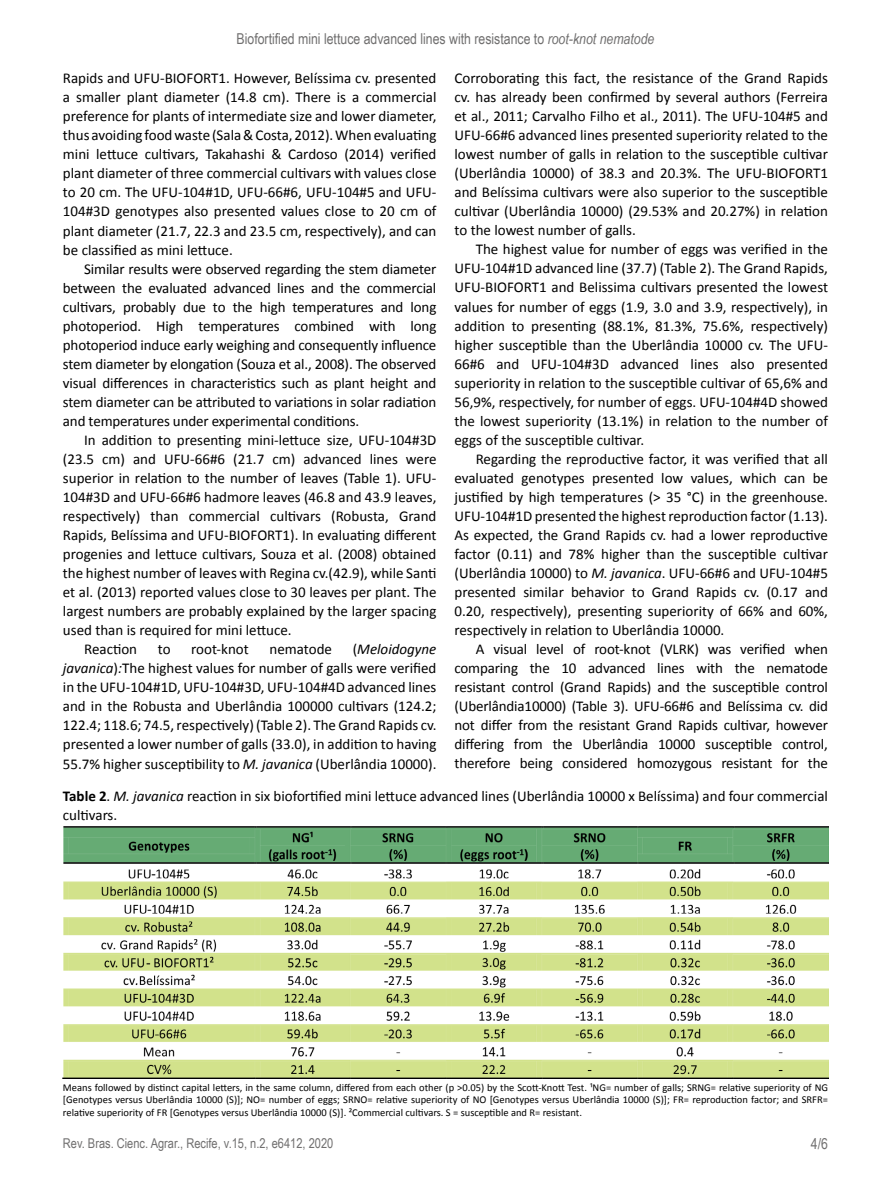
<style>
.page{position:relative;width:891px;height:1188px;background:#fff}
.page>*{position:absolute;margin:0;border:0;box-sizing:border-box;transform-origin:0 0}
.t1{font:15px/19px "Calibri";color:#000;text-align:justify}
.t2{font:15px "Arial Narrow";color:#706f6f}
.t3{font:13.5px "Arial Narrow";color:#706f6f}
.t4{font:10.5px/12.6px "Calibri";color:#000;text-align:justify}
.s1{font-style:italic}
.s2{font-weight:700}
</style>
<div class="page">
<img style="left:63px;top:826px;width:765px;height:253px">
<p class="t2" style="left:237px;top:28px;width:419px">Biofortified mini lettuce advanced lines with resistance to <span class="s1">root-knot nematode</span></p>
<p class="t1" style="left:63px;top:69px;width:375px">Rapids and UFU-BIOFORT1. However, Belíssima cv. presented a smaller plant diameter (14.8 cm). There is a commercial preference for plants of intermediate size and lower diameter, thus avoiding food waste (Sala &amp; Costa, 2012). When evaluating mini lettuce cultivars, Takahashi &amp; Cardoso (2014) verified plant diameter of three commercial cultivars with values close to 20 cm. The UFU-104#1D, UFU-66#6, UFU-104#5 and UFU-104#3D genotypes also presented values close to 20 cm of plant diameter (21.7, 22.3 and 23.5 cm, respectively), and can be classified as mini lettuce.</p>
<p class="t1" style="left:63px;top:259px;width:375px;text-indent:21px">Similar results were observed regarding the stem diameter between the evaluated advanced lines and the commercial cultivars, probably due to the high temperatures and long photoperiod. High temperatures combined with long photoperiod induce early weighing and consequently influence stem diameter by elongation (Souza et al., 2008). The observed visual differences in characteristics such as plant height and stem diameter can be attributed to variations in solar radiation and temperatures under experimental conditions.</p>
<p class="t1" style="left:84px;top:430px;width:354px">In addition to presenting mini-lettuce size, UFU-104#3D</p>
<p class="t1" style="left:63px;top:449px;width:375px">(23.5 cm) and UFU-66#6 (21.7 cm) advanced lines were</p>
<p class="t1" style="left:63px;top:469px;width:375px">superior in relation to the number of leaves (Table 1). UFU-</p>
<p class="t1" style="left:63px;top:488px;width:375px">104#3D and UFU-66#6 hadmore leaves (46.8 and 43.9 leaves,</p>
<p class="t1" style="left:63px;top:507px;width:375px">respectively) than commercial cultivars (Robusta, Grand</p>
<p class="t1" style="left:63px;top:526px;width:375px">Rapids, Belíssima and UFU-BIOFORT1). In evaluating different</p>
<p class="t1" style="left:63px;top:545px;width:375px">progenies and lettuce cultivars, Souza et al. (2008) obtained</p>
<p class="t1" style="left:63px;top:564px;width:375px">the highest number of leaves with Regina cv.(42.9), while Santi</p>
<p class="t1" style="left:63px;top:583px;width:375px">et al. (2013) reported values close to 30 leaves per plant. The</p>
<p class="t1" style="left:63px;top:602px;width:375px">largest numbers are probably explained by the larger spacing</p>
<p class="t1" style="left:63px;top:621px;width:230px">used than is required for mini lettuce.</p>
<p class="t1" style="left:84px;top:640px;width:55px">Reaction</p>
<p class="t1" style="left:158px;top:640px;width:14px">to</p>
<p class="t1" style="left:191px;top:640px;width:59px">root-knot</p>
<p class="t1" style="left:270px;top:640px;width:64px">nematode</p>
<p class="t1" style="left:63px;top:640px;width:375px;text-indent:290px">(<span class="s1">Meloidogyne javanica</span>)<span class="s1">:</span>The highest values for number of galls were verified in the UFU-104#1D, UFU-104#3D, UFU-104#4D advanced lines and in the Robusta and Uberlândia 100000 cultivars (124.2; 122.4; 118.6; 74.5, respectively) (Table 2). The Grand Rapids cv. presented a lower number of galls (33.0), in addition to having 55.7% higher susceptibility to <span class="s1">M. javanica</span> (Uberlândia 10000).</p>
<p class="t1" style="left:454px;top:69px;width:375px">Corroborating this fact, the resistance of the Grand Rapids cv. has already been confirmed by several authors (Ferreira et al., 2011; Carvalho Filho et al., 2011). The UFU-104#5 and UFU-66#6 advanced lines presented superiority related to the lowest number of galls in relation to the susceptible cultivar (Uberlândia 10000) of 38.3 and 20.3%. The UFU-BIOFORT1 and Belíssima cultivars were also superior to the susceptible cultivar (Uberlândia 10000) (29.53% and 20.27%) in relation to the lowest number of galls.</p>
<p class="t1" style="left:454px;top:240px;width:375px;text-indent:21px">The highest value for number of eggs was verified in the UFU-104#1D advanced line (37.7) (Table 2). The Grand Rapids, UFU-BIOFORT1 and Belissima cultivars presented the lowest values for number of eggs (1.9, 3.0 and 3.9, respectively), in addition to presenting (88.1%, 81.3%, 75.6%, respectively) higher susceptible than the Uberlândia 10000 cv. The UFU-66#6 and UFU-104#3D advanced lines also presented superiority in relation to the susceptible cultivar of 65,6% and 56,9%, respectively, for number of eggs. UFU-104#4D showed the lowest superiority (13.1%) in relation to the number of eggs of the susceptible cultivar.</p>
<p class="t1" style="left:454px;top:449px;width:375px;text-indent:21px">Regarding the reproductive factor, it was verified that all evaluated genotypes presented low values, which can be justified by high temperatures (&gt; 35 °C) in the greenhouse.<br>UFU-104#1D presented the highest reproduction factor (1.13).<br>As expected, the Grand Rapids cv. had a lower reproductive factor (0.11) and 78% higher than the susceptible cultivar (Uberlândia 10000) to <span class="s1">M. javanica</span>. UFU-66#6 and UFU-104#5 presented similar behavior to Grand Rapids cv. (0.17 and 0.20, respectively), presenting superiority of 66% and 60%, respectively in relation to Uberlândia 10000.</p>
<p class="t1" style="left:454px;top:640px;width:375px;text-indent:21px">A visual level of root-knot (VLRK) was verified when comparing the 10 advanced lines with the nematode resistant control (Grand Rapids) and the susceptible control (Uberlândia10000) (Table 3). UFU-66#6 and Belíssima cv. did not differ from the resistant Grand Rapids cultivar, however differing from the Uberlândia 10000 susceptible control, therefore being considered homozygous resistant for the</p>
<p class="t1" style="left:63px;top:787px;width:767px"><span class="s2">Table 2</span>. <span class="s1">M. javanica</span> reaction in six biofortified mini lettuce advanced lines (Uberlândia 10000 x Belíssima) and four commercial cultivars.</p>
<p class="t4" style="left:63px;top:1081px;width:767px">Means followed by distinct capital letters, in the same column, differed from each other (p &gt;0.05) by the Scott-Knott Test. ¹NG= number of galls; SRNG= relative superiority of NG [Genotypes versus Uberlândia 10000 (S)]; NO= number of eggs; SRNO= relative superiority of NO [Genotypes versus Uberlândia 10000 (S)]; FR= reproduction factor; and SRFR= relative superiority of FR [Genotypes versus Uberlândia 10000 (S)]. ²Commercial cultivars. S = susceptible and R= resistant.</p>
<p class="t3" style="left:63px;top:1134px;width:272px">Rev. Bras. Cienc. Agrar., Recife, v.15, n.2, e6412, 2020</p>
<p class="t2" style="left:811px;top:1133px;width:19px">4/6</p>
</div>
